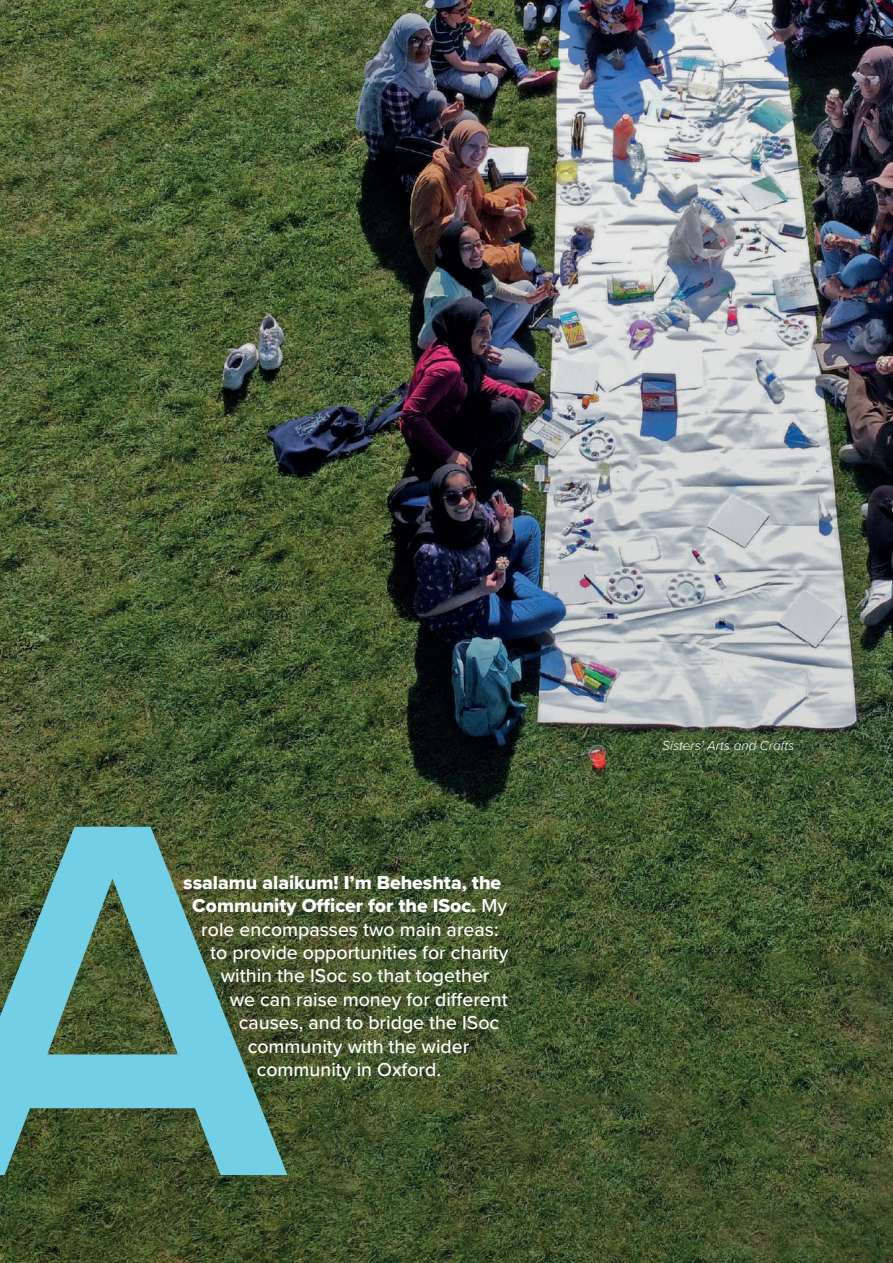
<style>
.page{position:relative;width:893px;height:1263px;background:#fff}
.page>*{position:absolute;margin:0;border:0;box-sizing:border-box;transform-origin:0 0}
.t1{font:500 19.5px "Proxima Nova";color:#fff}
.t2{font:19.5px/23.4px "Proxima Nova Extrabld";color:#fff;text-align:center}
.t3{font:italic 300 13.5px "Proxima Nova";color:#fff}
.s1{font-family:"Proxima Nova";font-weight:500}
</style>
<div class="page">
<img style="left:0;top:0;width:893px;height:1263px">
<svg style="left:0;top:827px;width:287px;height:348px;background:#598a7f"></svg>
<p class="t2" style="left:183px;top:870px;width:325px">ssalamu alaikum! I’m Beheshta, the<br>Community Officer for the ISoc. <span class="s1">My</span></p>
<p class="t1" style="left:201px;top:914px;width:299px">role encompasses two main areas:</p>
<p class="t1" style="left:210px;top:938px;width:300px">to provide opportunities for charity</p>
<p class="t1" style="left:221px;top:961px;width:270px">within the ISoc so that together</p>
<p class="t1" style="left:230px;top:985px;width:279px">we can raise money for different</p>
<p class="t1" style="left:239px;top:1008px;width:262px">causes, and to bridge the ISoc</p>
<p class="t1" style="left:248px;top:1031px;width:223px">community with the wider</p>
<p class="t1" style="left:257px;top:1055px;width:186px">community in Oxford.</p>
<p class="t3" style="left:662px;top:735px;width:134px">Sisters’ Arts and Crafts</p>
</div>
